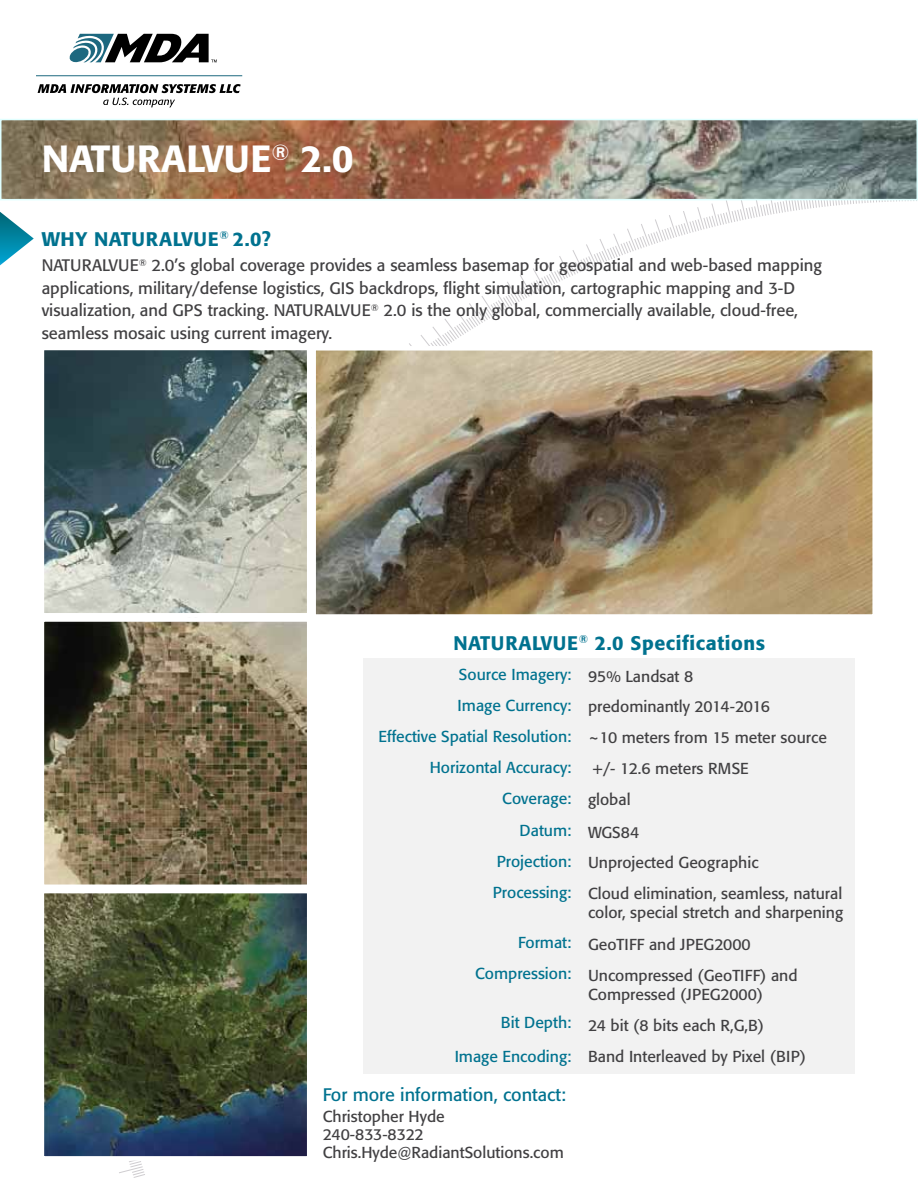
<style>
.page{position:relative;width:918px;height:1188px;background:#fff}
.page>*{position:absolute;margin:0;border:0;box-sizing:border-box;transform-origin:0 0}
.t1{font:500 37.5px "Formata";color:#fff}
.t2{font:500 19.5px "Formata";letter-spacing:.03em;color:#00728f}
.t3{font:500 19.5px "Formata";letter-spacing:.03em;color:#00728f}
.t4{font:18px "Formata";color:#00728f}
.t5{font:16.5px/22.5px "Formata";color:#414042}
.t6{font:15.75px/30.9px "Formata";color:#414042}
.t7{font:15.75px/30.9px "Formata";color:#00728f;text-align:right}
</style>
<div class="page">
<svg style="left:385px;top:200px;width:533px;height:146px"></svg>
<svg style="left:119px;top:1161px;width:26px;height:17px"></svg>
<img style="left:3px;top:122px;width:912px;height:75px">
<div style="left:0;top:119px;width:918px;height:81px;border:2px solid #e0ffff"></div>
<svg style="left:69px;top:34px;width:148px;height:28px"></svg>
<svg style="left:38px;top:84px;width:203px;height:23px"></svg>
<hr style="left:36px;top:75px;width:206px;height:1px;background:#1d687f">
<svg style="left:0;top:212px;width:34px;height:53px"></svg>
<img style="left:316px;top:351px;width:556px;height:263px">
<div style="left:311px;top:346px;width:566px;height:273px;border:4px solid #fff"></div>
<img style="left:45px;top:351px;width:261px;height:262px">
<div style="left:40px;top:346px;width:271px;height:272px;border:4px solid #fff"></div>
<div style="left:364px;top:658px;width:491px;height:416px;background:#f2f2f2"></div>
<img style="left:45px;top:622px;width:261px;height:262px">
<div style="left:40px;top:617px;width:271px;height:272px;border:4px solid #fff"></div>
<img style="left:45px;top:894px;width:261px;height:262px">
<div style="left:40px;top:889px;width:271px;height:272px;border:4px solid #fff"></div>
<h1 class="t1" style="left:42px;top:136px;width:314px">NATURALVUE<sup>®</sup> 2.0</h1>
<p class="t3" style="left:42px;top:227px;width:231px">WHY NATURALVUE<sup>®</sup> 2.0?</p>
<p class="t5" style="left:42px;top:254px;width:782px">NATURALVUE<sup>®</sup> 2.0’s global coverage provides a seamless basemap for geospatial and web-based mapping applications, military/defense logistics, GIS backdrops, flight simulation, cartographic mapping and 3-D visualization, and GPS tracking. NATURALVUE<sup>®</sup> 2.0 is the only global, commercially available, cloud-free, seamless mosaic using current imagery.</p>
<p class="t2" style="left:453px;top:631px;width:313px">NATURALVUE<sup>®</sup> 2.0 Specifications</p>
<p class="t7" style="left:379px;top:659px;width:194px">Source Imagery:<br>Image Currency:<br>Effective Spatial Resolution:<br>Horizontal Accuracy:<br>Coverage:</p>
<p class="t7" style="left:493px;top:815px;width:80px;text-align:justify;text-indent:27px">Datum:<br>Projection:<br>Processing:</p>
<p class="t7" style="left:475px;top:927px;width:98px">Format:<br>Compression:</p>
<p class="t7" style="left:455px;top:1006px;width:118px;line-height:33.6px">Bit Depth:<br>Image Encoding:</p>
<p class="t4" style="left:323px;top:1084px;width:245px">For more information, contact:</p>
<p class="t6" style="left:323px;top:1108px;width:243px;line-height:18px">Christopher Hyde<br>240-833-8322<br>Chris.Hyde@RadiantSolutions.com</p>
<p class="t6" style="left:588px;top:661px;width:240px">95% Landsat 8<br>predominantly 2014-2016<br>~10 meters from 15 meter source +/- 12.6 meters RMSE<br>global</p>
<p class="t6" style="left:588px;top:817px;width:256px">WGS84<br>Unprojected Geographic<br>Cloud elimination, seamless, natural</p>
<p class="t6" style="left:588px;top:897px;width:257px;line-height:31.3px">color, special stretch and sharpening<br>GeoTIFF and JPEG2000<br>Uncompressed (GeoTIFF) and</p>
<p class="t6" style="left:588px;top:979px;width:220px">Compressed (JPEG2000)<br>24 bit (8 bits each R,G,B)<br>Band Interleaved by Pixel (BIP)</p>
</div>
